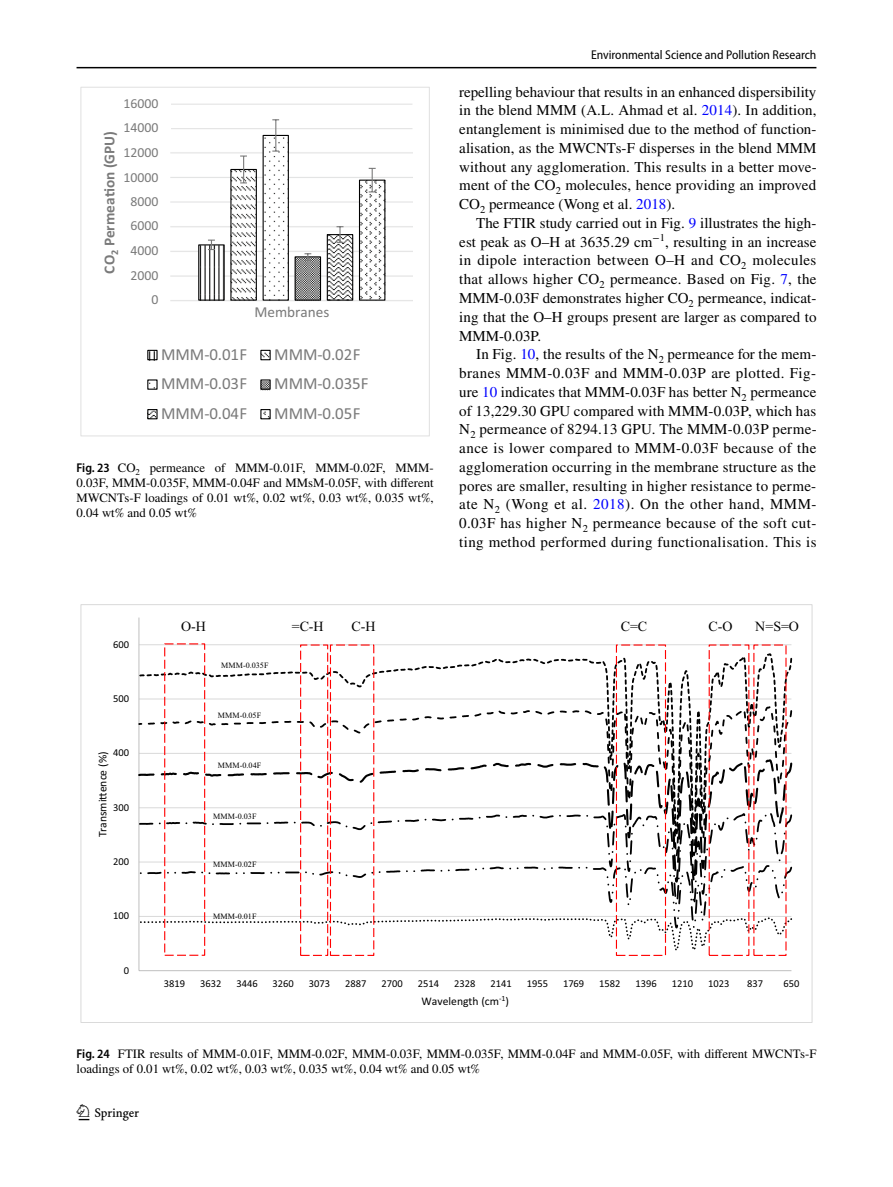
<style>
.page{position:relative;width:893px;height:1187px;background:#fff}
.page>*{position:absolute;margin:0;border:0;box-sizing:border-box;transform-origin:0 0}
.t1{font:22.5px "Springnew Regular 2";color:#000}
.t2{font:16.95px "Calibri 12";letter-spacing:-.005em;color:#7a7a7a}
.t3{font:15.3px "Calibri Bold 7";color:#7a7a7a}
.t4{font:15.3px "Calibri 12";color:#7a7a7a}
.t5{font:15px/18.8px "STIX";letter-spacing:.01em;color:#000;text-align:justify}
.t6{font:13.95px "Times New Roman PSMT5";color:#000}
.t7{font:13.8px "Calibri 12";color:#7a7a7a}
.t8{font:12.75px/15px "STIX";color:#000;text-align:justify}
.t9{font:semi-condensed 12.75px "Myriad Pro";color:#000}
.t10{font:11.7px "Calibri 13";color:#000}
.t11{font:10.5px "Calibri 13";color:#000}
.t12{font:8.1px "Times New Roman PSMT5";letter-spacing:.01em;color:#000}
.s1{font-family:"Myriad Pro";font-weight:600;font-stretch:semi-condensed}
.s2{color:#00f}
</style>
<div class="page">
<hr style="left:77px;top:67px;width:739px;height:1px;background:#000">
<img style="left:148px;top:152px;width:265px;height:265px">
<hr style="left:171px;top:104px;width:241px;height:1px;background:#e3e3e3">
<hr style="left:171px;top:128px;width:241px;height:1px;background:#e3e3e3">
<svg style="left:198px;top:119px;width:188px;height:182px"></svg>
<div style="left:147px;top:350px;width:11px;height:10px;border:1px solid #000"></div>
<div style="left:260px;top:350px;width:11px;height:10px;border:1px solid #000"></div>
<div style="left:260px;top:379px;width:11px;height:11px;border:1px solid #000"></div>
<div style="left:147px;top:409px;width:11px;height:10px;border:1px solid #000"></div>
<div style="left:260px;top:409px;width:11px;height:10px;border:1px solid #000"></div>
<div style="left:80px;top:87px;width:350px;height:349px;border:1px solid #e3e3e3"></div>
<hr style="left:139px;top:644px;width:652px;height:1px;background:#d9d9d9">
<hr style="left:139px;top:617px;width:1px;height:353px;background:#bfbfbf">
<hr style="left:139px;top:970px;width:652px;height:1px;background:#bfbfbf">
<svg style="left:139px;top:908px;width:653px;height:22px"></svg>
<svg style="left:139px;top:860px;width:653px;height:27px"></svg>
<svg style="left:139px;top:652px;width:653px;height:186px"></svg>
<svg style="left:329px;top:644px;width:421px;height:312px"></svg>
<div style="left:616px;top:644px;width:50px;height:311px;border:1px dashed #f00"></div>
<div style="left:164px;top:643px;width:41px;height:312px;border:1px dashed #f00"></div>
<div style="left:300px;top:644px;width:28px;height:311px;border:1px dashed #f00"></div>
<p class="t7" style="left:123px;top:94px;width:36px">16000</p>
<p class="t7" style="left:123px;top:118px;width:36px">14000</p>
<p class="t3" style="left:99px;top:273px;width:144px;rotate:-90deg">CO<sub>2</sub> Permea on (GPU)</p>
<p class="t7" style="left:123px;top:143px;width:36px">12000</p>
<p class="t7" style="left:123px;top:167px;width:36px">10000</p>
<p class="t7" style="left:130px;top:192px;width:29px">8000</p>
<p class="t7" style="left:130px;top:216px;width:29px">6000</p>
<p class="t7" style="left:130px;top:241px;width:29px">4000</p>
<p class="t7" style="left:130px;top:265px;width:29px">2000</p>
<p class="t7" style="left:151px;top:290px;width:8px">0</p>
<p class="t4" style="left:254px;top:301px;width:77px">Membranes</p>
<p class="t2" style="left:161px;top:342px;width:88px">MMM-0.01F</p>
<p class="t2" style="left:274px;top:342px;width:88px">MMM-0.02F</p>
<p class="t2" style="left:161px;top:372px;width:88px">MMM-0.03F</p>
<p class="t2" style="left:274px;top:372px;width:96px">MMM-0.035F</p>
<p class="t2" style="left:161px;top:401px;width:88px">MMM-0.04F</p>
<p class="t2" style="left:274px;top:401px;width:88px">MMM-0.05F</p>
<p class="t8" style="left:77px;top:460px;width:359px"><span class="s1">Fig. 23</span> CO<sub>2</sub> permeance of MMM-0.01F, MMM-0.02F, MMM-0.03F, MMM-0.035F, MMM-0.04F and MMsM-0.05F, with different MWCNTs-F loadings of 0.01 wt%, 0.02 wt%, 0.03 wt%, 0.035 wt%, 0.04 wt% and 0.05 wt%</p>
<p class="t9" style="left:591px;top:48px;width:227px">Environmental Science and Pollution Research</p>
<p class="t5" style="left:459px;top:83px;width:359px">repelling behaviour that results in an enhanced dispersibility in the blend MMM (A.L. Ahmad et al. <span class="s2">2014</span>). In addition, entanglement is minimised due to the method of function&shy;alisation, as the MWCNTs-F disperses in the blend MMM without any agglomeration. This results in a better move&shy;ment of the CO<sub>2</sub> molecules, hence providing an improved CO<sub>2</sub> permeance (Wong et al. <span class="s2">2018</span>).</p>
<p class="t5" style="left:459px;top:214px;width:359px;text-indent:17px">The FTIR study carried out in Fig. <span class="s2">9</span> illustrates the high&shy;est peak as O–H at 3635.29 cm<sup>−1</sup>, resulting in an increase in dipole interaction between O–H and CO<sub>2</sub> molecules that allows higher CO<sub>2</sub> permeance. Based on Fig. <span class="s2">7</span>, the MMM-0.03F demonstrates higher CO<sub>2</sub> permeance, indicat&shy;ing that the O–H groups present are larger as compared to MMM-0.03P.</p>
<p class="t5" style="left:459px;top:346px;width:359px;text-indent:17px">In Fig. <span class="s2">10</span>, the results of the N<sub>2</sub> permeance for the mem&shy;branes MMM-0.03F and MMM-0.03P are plotted. Fig&shy;ure <span class="s2">10</span> indicates that MMM-0.03F has better N<sub>2</sub> permeance of 13,229.30 GPU compared with MMM-0.03P, which has N<sub>2</sub> permeance of 8294.13 GPU. The MMM-0.03P perme&shy;ance is lower compared to MMM-0.03F because of the agglomeration occurring in the membrane structure as the pores are smaller, resulting in higher resistance to perme&shy;ate N<sub>2</sub> (Wong et al. <span class="s2">2018</span>). On the other hand, MMM-0.03F has higher N<sub>2</sub> permeance because of the soft cut&shy;ting method performed during functionalisation. This is</p>
<p class="t11" style="left:113px;top:637px;width:17px">600</p>
<p class="t11" style="left:113px;top:691px;width:17px">500</p>
<p class="t11" style="left:113px;top:745px;width:17px">400</p>
<p class="t10" style="left:95px;top:837px;width:87px;rotate:-90deg">Transmi ence (%)</p>
<p class="t11" style="left:113px;top:799px;width:17px">300</p>
<p class="t11" style="left:113px;top:854px;width:17px">200</p>
<p class="t11" style="left:113px;top:908px;width:17px">100</p>
<p class="t11" style="left:124px;top:962px;width:7px">0</p>
<p class="t6" style="left:181px;top:616px;width:26px">O-H</p>
<p class="t6" style="left:292px;top:616px;width:33px">=C-H</p>
<p class="t6" style="left:351px;top:616px;width:26px">C-H</p>
<p class="t6" style="left:621px;top:616px;width:28px">C=C</p>
<p class="t6" style="left:708px;top:616px;width:26px">C-O</p>
<p class="t6" style="left:755px;top:616px;width:45px">N=S=O</p>
<p class="t12" style="left:221px;top:660px;width:49px">MMM-0.035F</p>
<p class="t12" style="left:218px;top:709px;width:45px">MMM-0.05F</p>
<p class="t12" style="left:218px;top:760px;width:45px">MMM-0.04F</p>
<p class="t12" style="left:213px;top:810px;width:45px">MMM-0.03F</p>
<p class="t12" style="left:213px;top:858px;width:45px">MMM-0.02F</p>
<p class="t12" style="left:213px;top:910px;width:45px">MMM-0.01F</p>
<p class="t11" style="left:164px;top:976px;width:23px">3819</p>
<p class="t11" style="left:200px;top:976px;width:23px">3632</p>
<p class="t11" style="left:236px;top:976px;width:23px">3446</p>
<p class="t11" style="left:273px;top:976px;width:23px">3260</p>
<p class="t11" style="left:309px;top:976px;width:23px">3073</p>
<p class="t11" style="left:345px;top:976px;width:23px">2887</p>
<p class="t11" style="left:381px;top:976px;width:23px">2700</p>
<p class="t11" style="left:418px;top:976px;width:23px">2514</p>
<p class="t11" style="left:454px;top:976px;width:23px">2328</p>
<p class="t11" style="left:490px;top:976px;width:23px">2141</p>
<p class="t11" style="left:527px;top:976px;width:23px">1955</p>
<p class="t11" style="left:563px;top:976px;width:23px">1769</p>
<p class="t11" style="left:599px;top:976px;width:23px">1582</p>
<p class="t11" style="left:636px;top:976px;width:23px">1396</p>
<p class="t11" style="left:672px;top:976px;width:23px">1210</p>
<p class="t11" style="left:708px;top:976px;width:23px">1023</p>
<p class="t11" style="left:747px;top:976px;width:17px">837</p>
<p class="t11" style="left:783px;top:976px;width:17px">650</p>
<p class="t10" style="left:422px;top:992px;width:89px">Wavelength (cm<sup>-1</sup>)</p>
<p class="t8" style="left:77px;top:1047px;width:741px"><span class="s1">Fig. 24</span> FTIR results of MMM-0.01F, MMM-0.02F, MMM-0.03F, MMM-0.035F, MMM-0.04F and MMM-0.05F, with different MWCNTs-F loadings of 0.01 wt%, 0.02 wt%, 0.03 wt%, 0.035 wt%, 0.04 wt% and 0.05 wt%</p>
<h1 class="t1" style="left:79px;top:1104px;width:62px">1 3</h1>
</div>
